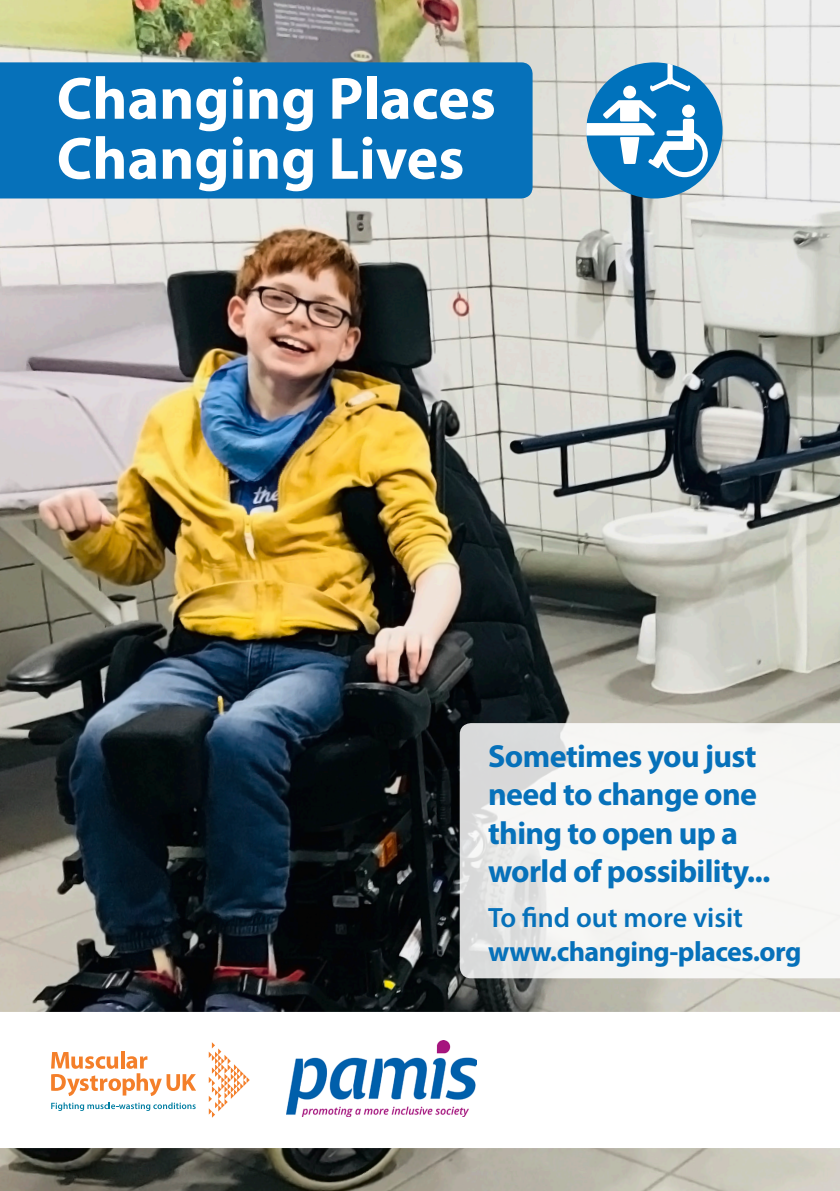
<style>
.page{position:relative;width:840px;height:1191px;background:#fff}
.page>*{position:absolute;margin:0;border:0;box-sizing:border-box;transform-origin:0 0}
.t1{font:700 60px "Myriad Pro";color:#fff}
.t2{font:700 32px/38.4px "Myriad Pro";letter-spacing:-.02em;color:#0671ba}
.t3{font:700 28px "Myriad Pro";letter-spacing:-.02em;color:#0671ba}
.t4{font:600 28px "Myriad Pro";color:#0671ba}
</style>
<div class="page">
<img style="left:0;top:0;width:839px;height:1191px">
<svg style="left:0;top:1012px;width:839px;height:136px"></svg>
<div style="left:0;top:62px;width:532px;height:136px;background:#0671ba"></div>
<div style="left:586px;top:62px;width:136px;height:136px;background:#0072bc;border-radius:50%"></div>
<svg style="left:650px;top:63px;width:40px;height:29px"></svg>
<div style="left:623px;top:86px;width:12px;height:13px;background:#fff;border-radius:50%"></div>
<svg style="left:585px;top:100px;width:122px;height:77px"></svg>
<div style="left:681px;top:105px;width:13px;height:12px;background:#fff;border-radius:50%"></div>
<svg style="left:459px;top:723px;width:380px;height:255px;fill:#f7f7f5"></svg>
<hr style="left:121px;top:1051px;width:4px;height:17px;background:#f47f2a">
<svg style="left:51px;top:1052px;width:145px;height:44px"></svg>
<svg style="left:51px;top:1102px;width:144px;height:9px"></svg>
<svg style="left:209px;top:1042px;width:40px;height:75px"></svg>
<img style="left:286px;top:1040px;width:190px;height:76px">
<p class="t1" style="left:57px;top:59px;width:440px">Changing Places</p>
<p class="t1" style="left:57px;top:119px;width:409px">Changing Lives</p>
<p class="t2" style="left:488px;top:736px;width:284px">Sometimes you just need to change one thing to open up a world of possibility...</p>
<p class="t4" style="left:488px;top:900px;width:256px">To find out more visit</p>
<p class="t3" style="left:488px;top:933px;width:314px">www.changing-places.org</p>
</div>
